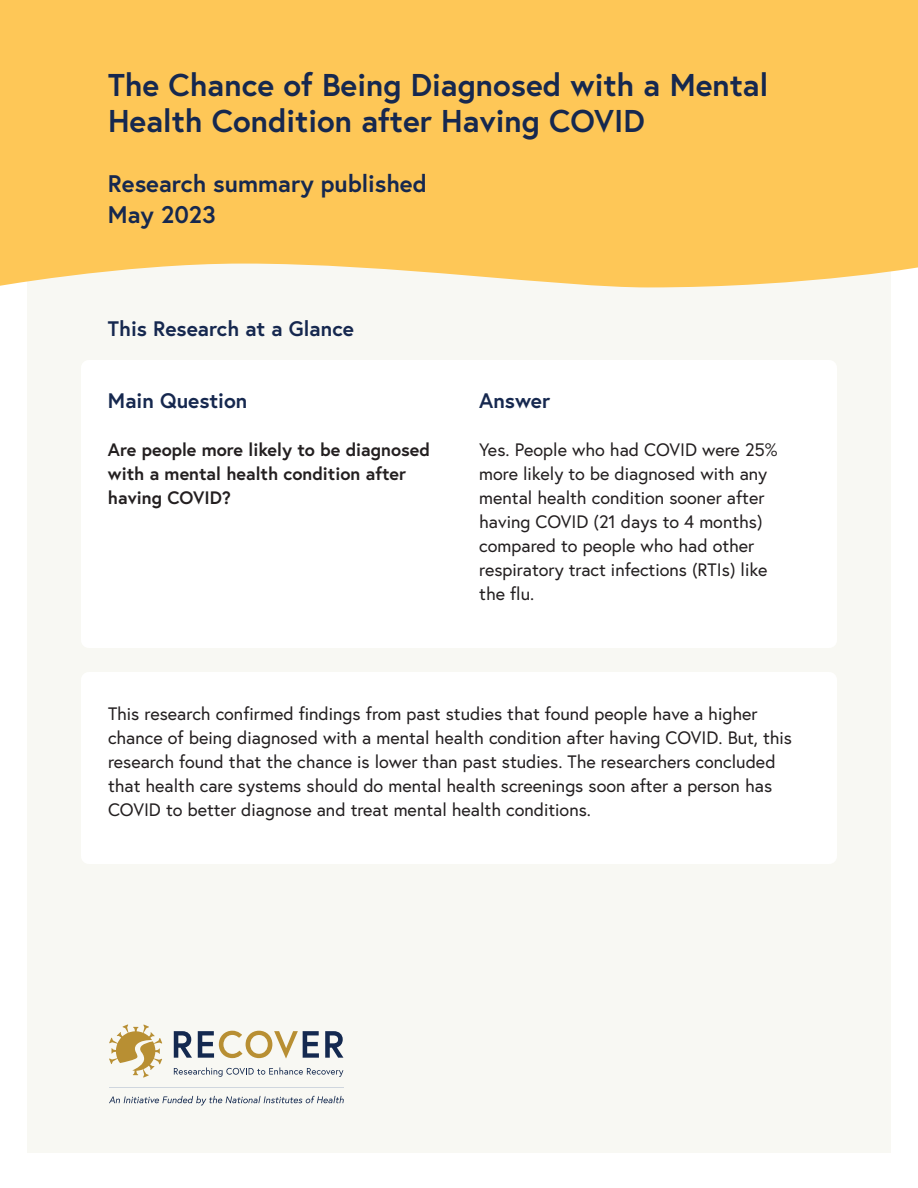
<style>
.page{position:relative;width:918px;height:1188px;background:#fff}
.page>*{position:absolute;margin:0;border:0;box-sizing:border-box;transform-origin:0 0}
.t1{font:700 31.5px/36px "Europa";color:#16284f}
.t2{font:700 24px/31.5px "Europa";color:#16284f}
.t3{font:700 21px "Europa";color:#16284f}
.t4{font:18px/24px "Europa";color:#231f20}
.t5{font:700 18px/24px "Europa";color:#231f20}
</style>
<div class="page">
<div style="left:27px;top:27px;width:864px;height:1125px;background:#f8f8f3"></div>
<div style="left:0;top:0;width:918px;height:288px;background:#fec757"></div>
<div style="left:81px;top:672px;width:756px;height:192px;background:#fff;border-radius:8px"></div>
<div style="left:81px;top:360px;width:756px;height:288px;background:#fff;border-radius:8px"></div>
<img style="left:109px;top:1030px;width:235px;height:76px">
<svg style="left:174px;top:1031px;width:18px;height:27px"></svg>
<svg style="left:198px;top:1031px;width:121px;height:28px"></svg>
<svg style="left:325px;top:1031px;width:18px;height:27px"></svg>
<svg style="left:174px;top:1067px;width:169px;height:10px"></svg>
<svg style="left:109px;top:1024px;width:53px;height:54px"></svg>
<hr style="left:109px;top:1088px;width:235px;height:1px;background:#cfd6de">
<svg style="left:109px;top:1096px;width:235px;height:9px"></svg>
<h1 class="t1" style="left:108px;top:66px;width:662px">The Chance of Being Diagnosed with a Mental<br>Health Condition after Having COVID</h1>
<h2 class="t2" style="left:108px;top:167px;width:320px">Research summary published<br>May 2023</h2>
<p class="t3" style="left:108px;top:314px;width:247px">This Research at a Glance</p>
<h3 class="t3" style="left:108px;top:386px;width:141px">Main Question</h3>
<p class="t5" style="left:108px;top:437px;width:324px">Are people more likely to be diagnosed with a mental health condition after having COVID?</p>
<h3 class="t3" style="left:479px;top:386px;width:73px">Answer</h3>
<p class="t4" style="left:479px;top:437px;width:300px">Yes. People who had COVID were 25% more likely to be diagnosed with any mental health condition sooner after having COVID (21 days to 4 months) compared to people who had other respiratory tract infections (RTIs) like the flu.</p>
<p class="t4" style="left:108px;top:701px;width:686px">This research confirmed findings from past studies that found people have a higher chance of being diagnosed with a mental health condition after having COVID. But, this research found that the chance is lower than past studies. The researchers concluded that health care systems should do mental health screenings soon after a person has COVID to better diagnose and treat mental health conditions.</p>
</div>
